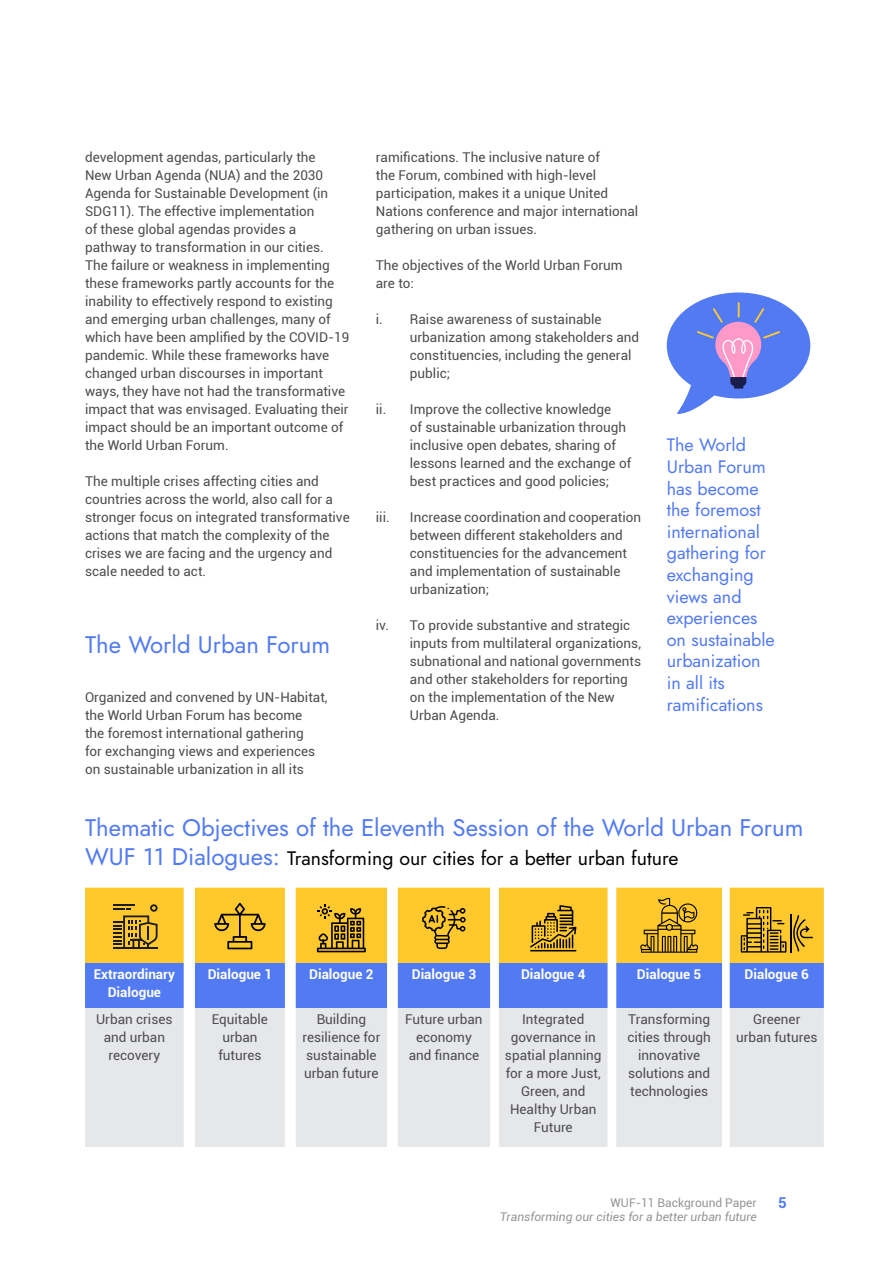
<style>
.page{position:relative;width:893px;height:1263px;background:#fff}
.page>*{position:absolute;margin:0;border:0;box-sizing:border-box;transform-origin:0 0}
.t1{font:24px "Jost";color:#527af2}
.t2{font:19.5px "Jost";color:#000}
.t3{font:18px/21.6px "Jost";color:#527af2}
.t4{font:700 15px "Roboto";color:#527af2}
.t5{font:13.5px/18px "Roboto";color:#4d4d4f}
.t6{font:700 13.5px/18px "Roboto";color:#fff;text-align:center}
.t7{font:italic 12px "Roboto";color:#939598}
.t8{font:12px "Roboto";color:#939598}
.s1{font-size:24px;color:#527af2}
</style>
<div class="page">
<svg style="left:85px;top:888px;width:739px;height:75px;background:#fece45"></svg>
<svg style="left:85px;top:963px;width:739px;height:45px;background:#5f84f3"></svg>
<svg style="left:85px;top:1008px;width:739px;height:139px;background:#e7e8e9"></svg>
<svg style="left:214px;top:903px;width:52px;height:46px;background:#cfa325"></svg>
<svg style="left:317px;top:904px;width:49px;height:48px;background:#a5821d"></svg>
<svg style="left:422px;top:906px;width:44px;height:43px;background:#c39923"></svg>
<svg style="left:530px;top:905px;width:46px;height:46px;background:#af8a1f"></svg>
<svg style="left:640px;top:897px;width:58px;height:56px;background:#c39a23"></svg>
<svg style="left:741px;top:907px;width:45px;height:45px;background:#b18b1f"></svg>
<hr style="left:790px;top:914px;width:1px;height:38px;background:#000">
<svg style="left:793px;top:915px;width:20px;height:36px"></svg>
<svg style="left:667px;top:292px;width:143px;height:122px"></svg>
<svg style="left:113px;top:904px;width:45px;height:45px;background:#ad8a27"></svg>
<p class="t5" style="left:85px;top:148px;width:266px">development agendas, particularly the<br>New Urban Agenda (NUA) and the 2030<br>Agenda for Sustainable Development (in SDG11). The effective implementation<br>of these global agendas provides a pathway to transformation in our cities.<br>The failure or weakness in implementing these frameworks partly accounts for the inability to effectively respond to existing and emerging urban challenges, many of which have been amplified by the COVID-19 pandemic. While these frameworks have changed urban discourses in important ways, they have not had the transformative impact that was envisaged. Evaluating their impact should be an important outcome of the World Urban Forum.</p>
<p class="t5" style="left:85px;top:472px;width:266px">The multiple crises affecting cities and countries across the world, also call for a stronger focus on integrated transformative actions that match the complexity of the crises we are facing and the urgency and scale needed to act.</p>
<h1 class="t1" style="left:85px;top:628px;width:247px">The World Urban Forum</h1>
<p class="t5" style="left:85px;top:688px;width:244px">Organized and convened by UN-Habitat, the World Urban Forum has become<br>the foremost international gathering<br>for exchanging views and experiences on sustainable urbanization in all its</p>
<p class="t5" style="left:376px;top:148px;width:264px">ramifications. The inclusive nature of<br>the Forum, combined with high-level participation, makes it a unique United Nations conference and major international gathering on urban issues.</p>
<p class="t5" style="left:376px;top:256px;width:248px">The objectives of the World Urban Forum are to:</p>
<p class="t5" style="left:410px;top:310px;width:231px;text-indent:-34px">i. Raise awareness of sustainable urbanization among stakeholders and constituencies, including the general public;</p>
<p class="t5" style="left:410px;top:400px;width:223px;text-indent:-34px">ii. Improve the collective knowledge<br>of sustainable urbanization through inclusive open debates, sharing of lessons learned and the exchange of best practices and good policies;</p>
<p class="t5" style="left:376px;top:508px;width:15px">iii.</p>
<p class="t5" style="left:410px;top:508px;width:233px">Increase coordination and cooperation between different stakeholders and constituencies for the advancement and implementation of sustainable urbanization;</p>
<p class="t5" style="left:410px;top:616px;width:233px;text-indent:-34px">iv. To provide substantive and strategic inputs from multilateral organizations, subnational and national governments and other stakeholders for reporting on the implementation of the New Urban Agenda.</p>
<h3 class="t3" style="left:667px;top:434px;width:110px">The World<br>Urban Forum has become the foremost international gathering for exchanging views and experiences on sustainable urbanization in all its ramifications</h3>
<h1 class="t1" style="left:85px;top:811px;width:720px">Thematic Objectives of the Eleventh Session of the World Urban Forum</h1>
<h2 class="t2" style="left:85px;top:844px;width:595px"><span class="s1">WUF 11 Dialogues:</span> Transforming our cities for a better urban future</h2>
<p class="t6" style="left:94px;top:965px;width:83px">Extraordinary<br>Dialogue</p>
<p class="t6" style="left:208px;top:965px;width:66px">Dialogue 1</p>
<p class="t6" style="left:309px;top:965px;width:66px">Dialogue 2</p>
<p class="t6" style="left:412px;top:965px;width:66px">Dialogue 3</p>
<p class="t6" style="left:521px;top:965px;width:66px">Dialogue 4</p>
<p class="t6" style="left:637px;top:965px;width:66px">Dialogue 5</p>
<p class="t6" style="left:745px;top:965px;width:66px">Dialogue 6</p>
<p class="t5" style="left:96px;top:1010px;width:78px;text-align:center">Urban crises and urban recovery</p>
<p class="t5" style="left:212px;top:1010px;width:58px;text-align:center">Equitable urban futures</p>
<p class="t5" style="left:302px;top:1010px;width:79px;text-align:center">Building resilience for sustainable urban future</p>
<p class="t5" style="left:405px;top:1010px;width:79px;text-align:center">Future urban economy and finance</p>
<p class="t5" style="left:505px;top:1010px;width:98px;text-align:center">Integrated governance in spatial planning for a more Just,<br>Green, and<br>Healthy Urban<br>Future</p>
<p class="t5" style="left:627px;top:1010px;width:85px;text-align:center">Transforming cities through innovative solutions and technologies</p>
<p class="t5" style="left:736px;top:1010px;width:83px;text-align:center">Greener urban futures</p>
<p class="t8" style="left:611px;top:1194px;width:148px">WUF-11 Background Paper</p>
<p class="t4" style="left:778px;top:1192px;width:10px">5</p>
<p class="t7" style="left:500px;top:1208px;width:258px">Transforming our cities for a better urban future</p>
</div>
